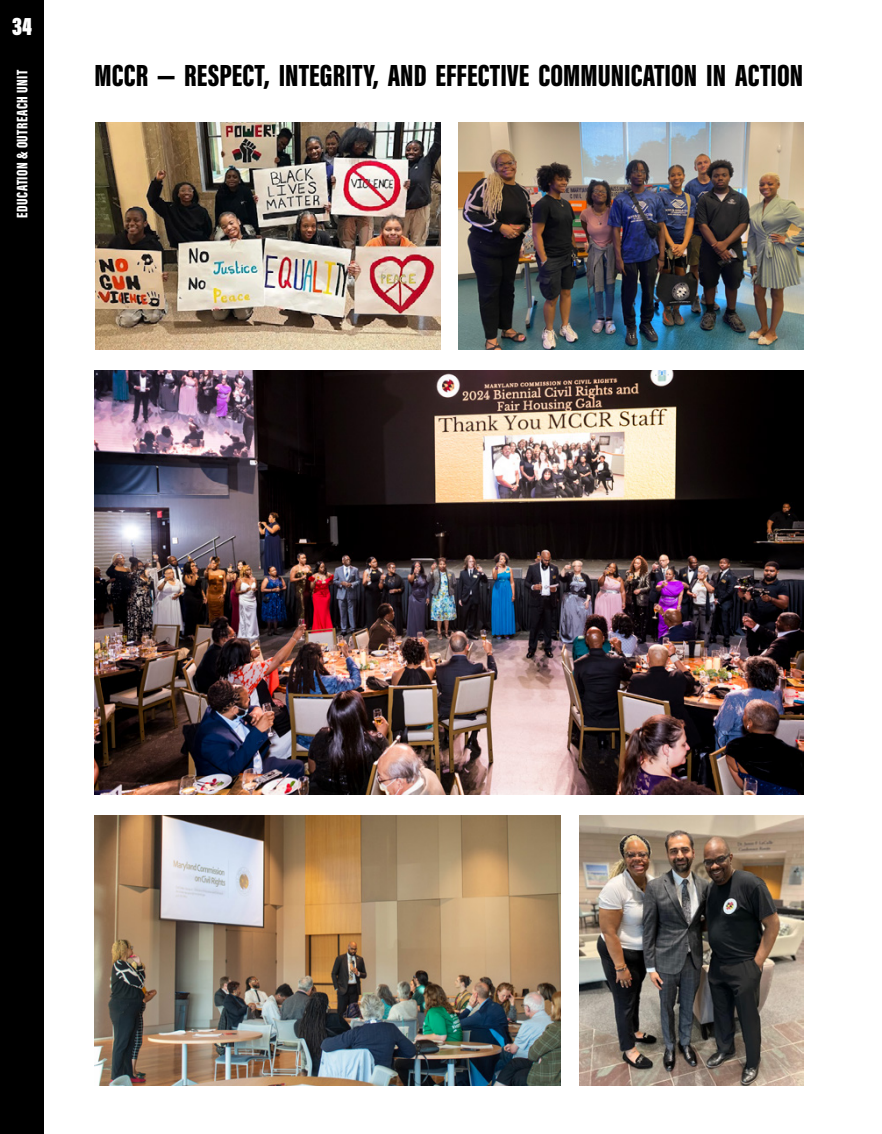
<style>
.page{position:relative;width:882px;height:1134px;background:#fff}
.page>*{position:absolute;margin:0;border:0;box-sizing:border-box;transform-origin:0 0}
.t1{font:31.5px "Acumin Variable Concept";color:#000}
.t2{font:26.25px "Acumin Variable Concept";color:#fff}
.t3{font:15.75px "Acumin Variable Concept";letter-spacing:.03em;color:#fff}
</style>
<div class="page">
<img style="left:580px;top:816px;width:223px;height:269px">
<img style="left:95px;top:123px;width:345px;height:227px">
<img style="left:458px;top:123px;width:345px;height:227px">
<img style="left:94px;top:816px;width:467px;height:269px">
<img style="left:94px;top:371px;width:709px;height:423px">
<div style="left:0;top:0;width:44px;height:1134px;background:#000"></div>
<p class="t2" style="left:12px;top:8px;width:22px">34</p>
<p class="t3" style="left:11px;top:218px;width:150px;rotate:-90deg">EDUCATION &amp; OUTREACH UNIT</p>
<p class="t1" style="left:94px;top:54px;width:710px">MCCR — RESPECT, INTEGRITY, AND EFFECTIVE COMMUNICATION IN ACTION</p>
</div>
